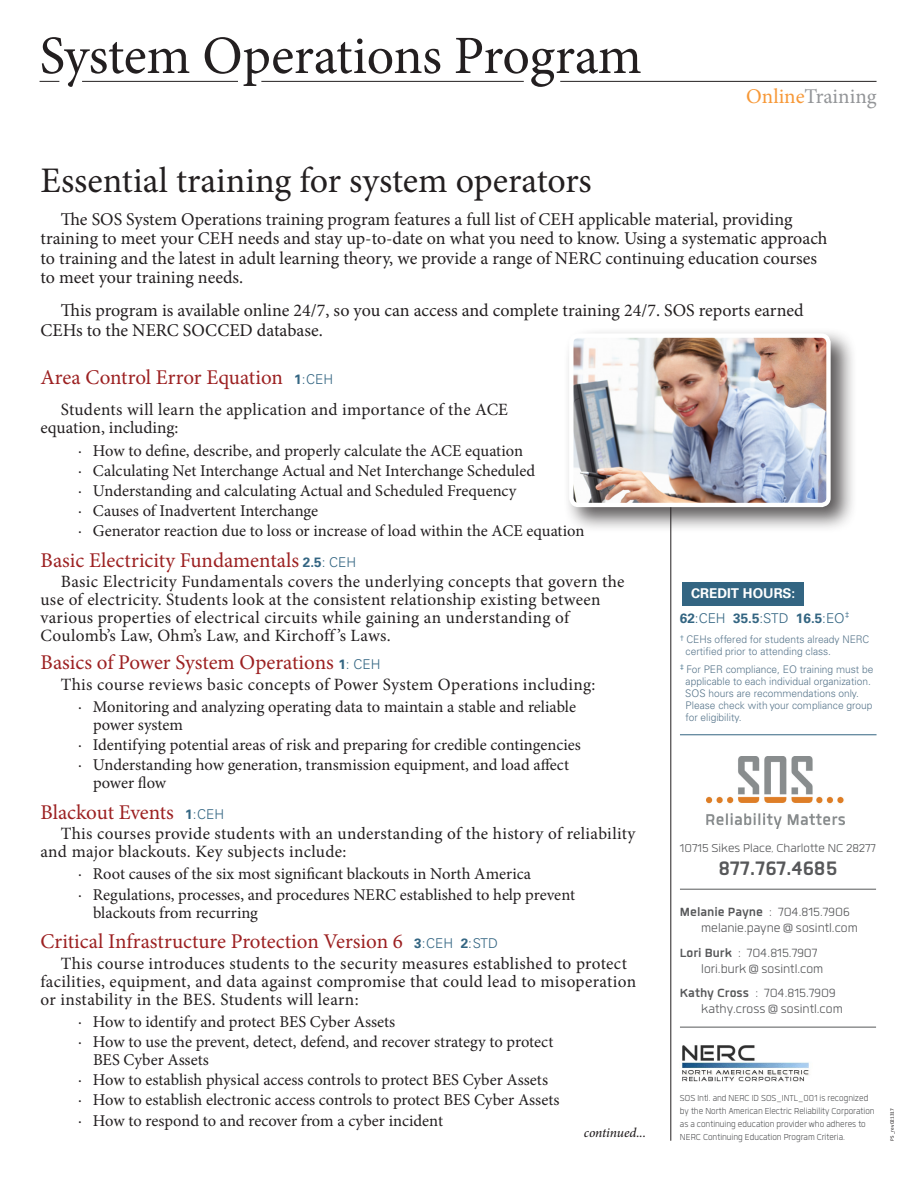
<style>
.page{position:relative;width:918px;height:1188px;background:#fff}
.page>*{position:absolute;margin:0;border:0;box-sizing:border-box;transform-origin:0 0}
.t1{font:54px "Minion Pro";letter-spacing:-.005em;color:#231f20}
.t2{font:36px "Minion Pro";color:#231f20}
.t3{font:700 27px "Quan";color:#57585a}
.t4{font:21px "Minion Pro";color:#9c2021}
.t5{font:21px "Minion Pro";color:#939598}
.t6{font:18px/19.5px "Minion Pro";color:#231f20}
.t7{font:17.25px/18px "Minion Pro";letter-spacing:.02em;color:#231f20}
.t8{font:16.5px/18px "Minion Pro";letter-spacing:-.005em;color:#231f20}
.t9{font:16.5px/16px "Quan";color:#57585a}
.t10{font:15.75px "Quan";color:#57585a}
.t11{font:300 13.5px "Univers LT Pro 45";color:#336582}
.t12{font:italic 500 13.5px "Minion Pro";letter-spacing:-.01em;color:#231f20}
.t13{font:700 13.5px "Univers LT Pro 65";color:#fff}
.t14{font:12px/13px "Quan";color:#57585a;scale:.92 1}
.t15{font:300 10.5px/12px "Univers LT Pro 45";color:#57758b}
.t16{font:5.25px "Calibri";color:#231f20}
.s1{color:#f79837}
.s2{font-family:"Univers LT Pro 65";font-weight:700;font-size:13.5px;color:#336582}
.s3{font-family:"Univers LT Pro 45";font-weight:300;font-size:13.5px;color:#336582}
.s4{font-family:"Univers LT Pro 65";font-weight:700}
.s5{font-size:7.8px;color:#336582}
.s6{font-weight:700}
</style>
<div class="page">
<hr style="left:560px;top:81px;width:317px;height:1px;background:#231f20">
<hr style="left:261px;top:81px;width:263px;height:1px;background:#231f20">
<svg style="left:40px;top:81px;width:19px;height:1px"></svg>
<hr style="left:82px;top:81px;width:156px;height:1px;background:#231f20">
<hr style="left:670px;top:428px;width:1px;height:712px;background:#231f20">
<hr style="left:680px;top:889px;width:196px;height:1px;background:#57585a">
<hr style="left:680px;top:1027px;width:196px;height:1px;background:#57585a">
<img style="left:707px;top:756px;width:138px;height:72px">
<img style="left:682px;top:1045px;width:127px;height:37px">
<div style="left:682px;top:583px;width:122px;height:23px;background:#336582"></div>
<hr style="left:680px;top:734px;width:197px;height:1px;background:#336582">
<div style="left:563px;top:328px;width:294px;height:205px;background:#231f20;opacity:.75"></div>
<img style="left:574px;top:338px;width:252px;height:164px">
<div style="left:569px;top:333px;width:262px;height:174px;border:4px solid #fff;border-radius:7px"></div>
<p class="t1" style="left:40px;top:20px;width:604px">System Operations Program</p>
<p class="t5" style="left:746px;top:82px;width:132px"><span class="s1">Online</span>Training</p>
<p class="t2" style="left:40px;top:156px;width:553px">Essential training for system operators</p>
<p class="t6" style="left:40px;top:209px;width:788px;text-indent:20px">The SOS System Operations training program features a full list of CEH applicable material, providing training to meet your CEH needs and stay up-to-date on what you need to know. Using a systematic approach to training and the latest in adult learning theory, we provide a range of NERC continuing education courses to meet your training needs.</p>
<p class="t6" style="left:40px;top:301px;width:765px;text-indent:20px">This program is available online 24/7, so you can access and complete training 24/7. SOS reports earned<br>CEHs to the NERC SOCCED database.</p>
<p class="t4" style="left:40px;top:363px;width:294px">Area Control Error Equation <span class="s2">1</span><span class="s3">:CEH</span></p>
<p class="t7" style="left:40px;top:401px;width:469px;text-indent:20px">Students will learn the application and importance of the ACE equation, including:</p>
<p class="t8" style="left:78px;top:441px;width:447px">· How to define, describe, and properly calculate the ACE equation</p>
<p class="t8" style="left:78px;top:462px;width:459px">· Calculating Net Interchange Actual and Net Interchange Scheduled</p>
<p class="t8" style="left:78px;top:482px;width:440px">· Understanding and calculating Actual and Scheduled Frequency</p>
<p class="t8" style="left:78px;top:502px;width:242px">· Causes of Inadvertent Interchange</p>
<p class="t8" style="left:78px;top:522px;width:508px">· Generator reaction due to loss or increase of load within the ACE equation</p>
<p class="t4" style="left:40px;top:546px;width:317px">Basic Electricity Fundamentals <span class="s2">2.5</span><span class="s3">: CEH</span></p>
<p class="t7" style="left:40px;top:573px;width:586px;text-indent:20px">Basic Electricity Fundamentals covers the underlying concepts that govern the use of electricity. Students look at the consistent relationship existing between various properties of electrical circuits while gaining an understanding of Coulomb’s Law, Ohm’s Law, and Kirchoff ’s Laws.</p>
<p class="t4" style="left:40px;top:649px;width:341px">Basics of Power System Operations <span class="s2">1</span><span class="s3">: CEH</span></p>
<p class="t7" style="left:61px;top:675px;width:536px">This course reviews basic concepts of Power System Operations including:</p>
<p class="t8" style="left:93px;top:698px;width:485px;text-indent:-15px">· Monitoring and analyzing operating data to maintain a stable and reliable power system</p>
<p class="t8" style="left:78px;top:736px;width:504px">· Identifying potential areas of risk and preparing for credible contingencies</p>
<p class="t8" style="left:93px;top:756px;width:478px;text-indent:-15px">· Understanding how generation, transmission equipment, and load affect power flow</p>
<p class="t4" style="left:40px;top:798px;width:185px">Blackout Events <span class="s2">1</span><span class="s3">:CEH</span></p>
<p class="t7" style="left:40px;top:825px;width:596px;text-indent:20px">This courses provide students with an understanding of the history of reliability and major blackouts. Key subjects include:</p>
<p class="t8" style="left:78px;top:865px;width:455px">· Root causes of the six most significant blackouts in North America</p>
<p class="t8" style="left:93px;top:885px;width:484px;text-indent:-15px">· Regulations, processes, and procedures NERC established to help prevent blackouts from recurring</p>
<p class="t4" style="left:40px;top:928px;width:459px">Critical Infrastructure Protection Version 6 <span class="s2">3</span><span class="s3">:CEH</span> <span class="s2">2</span><span class="s3">:STD</span></p>
<p class="t7" style="left:40px;top:954px;width:597px;text-indent:20px">This course introduces students to the security measures established to protect facilities, equipment, and data against compromise that could lead to misoperation or instability in the BES. Students will learn:</p>
<p class="t8" style="left:78px;top:1013px;width:319px">· How to identify and protect BES Cyber Assets</p>
<p class="t8" style="left:93px;top:1033px;width:462px;text-indent:-15px">· How to use the prevent, detect, defend, and recover strategy to protect<br>BES Cyber Assets</p>
<p class="t8" style="left:78px;top:1071px;width:472px">· How to establish physical access controls to protect BES Cyber Assets</p>
<p class="t8" style="left:78px;top:1091px;width:483px">· How to establish electronic access controls to protect BES Cyber Assets</p>
<p class="t8" style="left:78px;top:1111px;width:367px">· How to respond to and recover from a cyber incident</p>
<p class="t13" style="left:691px;top:585px;width:106px">CREDIT HOURS:</p>
<p class="t11" style="left:680px;top:610px;width:171px"><span class="s4">62</span>:CEH <span class="s4">35.5</span>:STD <span class="s4">16.5</span>:EO<sup>‡</sup></p>
<p class="t15" style="left:686px;top:633px;width:185px;text-indent:-6px"><span class="s5">†</span> CEHs offered for students already NERC certified prior to attending class.</p>
<p class="t15" style="left:685px;top:663px;width:190px;text-indent:-5px"><sup>‡</sup> For PER compliance, EO training must be applicable to each individual organization.<br>SOS hours are recommendations only.<br>Please check with your compliance group for eligibility.</p>
<p class="t10" style="left:680px;top:841px;width:198px">10715 Sikes Place, Charlotte NC 28277</p>
<p class="t3" style="left:719px;top:856px;width:120px">877.767.4685</p>
<p class="t9" style="left:701px;top:904px;width:158px;text-indent:-21px"><span class="s6">Melanie Payne</span> : 704.815.7906 melanie.payne @ sosintl.com</p>
<p class="t9" style="left:701px;top:944px;width:123px;text-indent:-21px"><span class="s6">Lori Burk</span> : 704.815.7907 lori.burk @ sosintl.com</p>
<p class="t9" style="left:701px;top:985px;width:143px;text-indent:-21px"><span class="s6">Kathy Cross</span> : 704.815.7909 kathy.cross @ sosintl.com</p>
<p class="t14" style="left:680px;top:1091px;width:213px">SOS Intl. and NERC ID SOS_INTL_001 is recognized by the North American Electric Reliability Corporation as a continuing education provider who adheres to NERC Continuing Education Program Criteria.</p>
<p class="t12" style="left:584px;top:1124px;width:64px">continued...</p>
<p class="t16" style="left:889px;top:1141px;width:34px;rotate:-90deg">PS _rev.021317</p>
</div>
